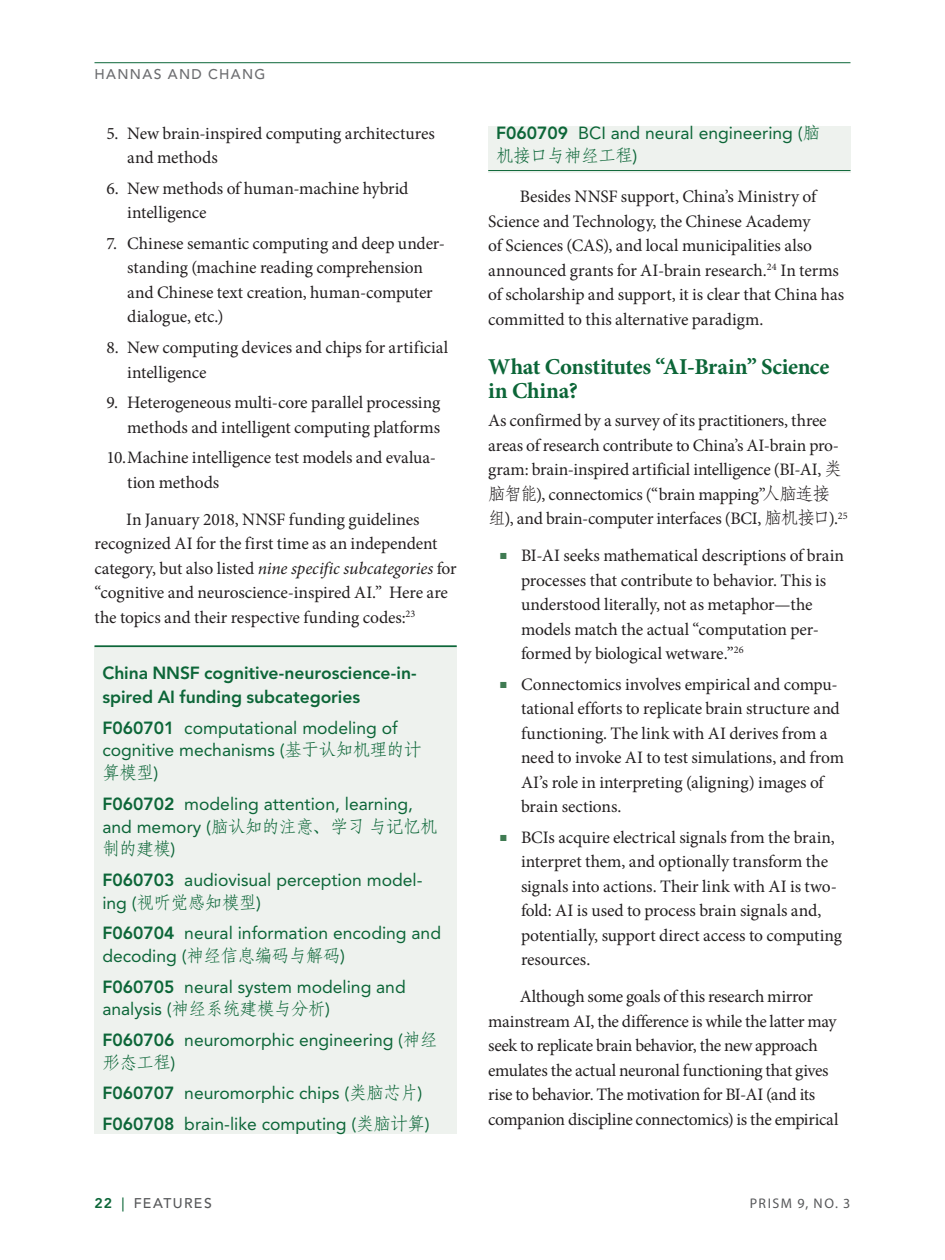
<style>
.page{position:relative;width:945px;height:1260px;background:#fff}
.page>*{position:absolute;margin:0;border:0;box-sizing:border-box;transform-origin:0 0}
.t1{font:700 22.75px/24.5px "Minion Pro";letter-spacing:-.01em;color:#0c6638}
.t2{font:17.5px/24.5px "Minion Pro";letter-spacing:-.01em;color:#231f20}
.t3{font:17.5px/22.8px "Avenir LT Std";color:#0c6638}
.t4{font:800 17.5px/24.5px "Avenir LT Std";letter-spacing:-.005em;color:#0c6638}
.t5{font:17.5px/22.8px "Adobe Fangsong Std";letter-spacing:-.025em;color:#0c6638}
.t6{font:500 14px "Avenir LT Std";letter-spacing:.1em;color:#6c6d70}
.t7{font:500 14px "Avenir LT Std";letter-spacing:.1em;color:#57585a}
.t8{font:14px "Myriad Pro";letter-spacing:.105em;color:#57585a}
.s1{font-style:italic}
.s2{font-weight:800}
.s3{font-family:"Adobe Fangsong Std"}
.s4{font-family:"Avenir LT Std"}
.s5{color:#3f7b52}
.s6{font-weight:800;color:#0c6638}
.s7{color:#0c6638}
</style>
<div class="page">
<hr style="left:94px;top:62px;width:756px;height:1px;background:#0c6638">
<div style="left:488px;top:126px;width:362px;height:47px;background:#eef2ee"></div>
<div style="left:94px;top:646px;width:363px;height:488px;background:#eef2ee"></div>
<hr style="left:94px;top:645px;width:363px;height:2px;background:#0c6638">
<hr style="left:488px;top:170px;width:362px;height:1px;background:#0c6638">
<p class="t6" style="left:94px;top:66px;width:172px">HANNAS AND CHANG</p>
<p class="t2" style="left:127px;top:121px;width:309px;text-indent:-21px">5. New brain-inspired computing architectures and methods</p>
<p class="t2" style="left:127px;top:176px;width:283px;text-indent:-21px">6. New methods of human-machine hybrid intelligence</p>
<p class="t2" style="left:127px;top:231px;width:319px;text-indent:-21px">7. Chinese semantic computing and deep under&shy;standing (machine reading comprehension and Chinese text creation, human-computer dialogue, etc.)</p>
<p class="t2" style="left:127px;top:335px;width:322px;text-indent:-21px">8. New computing devices and chips for artificial intelligence</p>
<p class="t2" style="left:106px;top:390px;width:335px;text-align:right">9. Heterogeneous multi-core parallel processing methods and intelligent computing platforms</p>
<p class="t2" style="left:127px;top:446px;width:310px;text-indent:-21px">10.Machine intelligence test models and evalua&shy;tion methods</p>
<p class="t2" style="left:95px;top:507px;width:364px;text-indent:32px">In January 2018, NNSF funding guidelines recognized AI for the first time as an independent category, but also listed <span class="s1">nine specific subcategories</span> for “cognitive and neuroscience-inspired AI.” Here are the topics and their respective funding codes:<sup>23</sup></p>
<p class="t4" style="left:102px;top:660px;width:316px">China NNSF cognitive-neuroscience-in&shy;spired AI funding subcategories</p>
<p class="t3" style="left:102px;top:716px;width:321px"><span class="s2">F060701</span> computational modeling of cognitive mechanisms (<span class="s3">基于认知机理的计</span></p>
<p class="t5" style="left:102px;top:762px;width:58px">算模型<span class="s4">)</span></p>
<p class="t3" style="left:102px;top:793px;width:312px"><span class="s2">F060702</span> modeling attention, learning,</p>
<p class="t5" style="left:102px;top:815px;width:337px"><span class="s4">and memory (</span>脑认知的注意、学习 与记忆机制的建模<span class="s4">)</span></p>
<p class="t3" style="left:102px;top:869px;width:322px"><span class="s2">F060703</span> audiovisual perception model-</p>
<p class="t5" style="left:102px;top:891px;width:160px"><span class="s4">ing (</span>视听觉感知模型<span class="s4">)</span></p>
<p class="t3" style="left:102px;top:922px;width:340px"><span class="s2">F060704</span> neural information encoding and decoding (<span class="s3">神经信息编码与解码</span>)</p>
<p class="t3" style="left:102px;top:975px;width:305px"><span class="s2">F060705</span> neural system modeling and analysis (<span class="s3">神经系统建模与分析</span>)</p>
<p class="t3" style="left:102px;top:1029px;width:337px"><span class="s2">F060706</span> neuromorphic engineering (<span class="s3">神经</span></p>
<p class="t5" style="left:102px;top:1051px;width:75px">形态工程<span class="s4">)</span></p>
<p class="t3" style="left:102px;top:1078px;width:329px;line-height:30.6px"><span class="s2">F060707</span> neuromorphic chips (<span class="s3">类脑芯片</span>)<br><span class="s2">F060708</span> brain-like computing (<span class="s3">类脑计算</span>)</p>
<p class="t3" style="left:496px;top:122px;width:326px"><span class="s2">F060709</span> BCI and neural engineering (<span class="s3">脑</span></p>
<p class="t5" style="left:496px;top:145px;width:143px">机接口与神经工程<span class="s4">)</span></p>
<p class="t2" style="left:488px;top:185px;width:357px;text-indent:32px">Besides NNSF support, China’s Ministry of Science and Technology, the Chinese Academy<br>of Sciences (CAS), and local municipalities also announced grants for AI-brain research.<sup>24</sup> In terms of scholarship and support, it is clear that China has committed to this alternative paradigm.</p>
<h1 class="t1" style="left:488px;top:354px;width:343px">What Constitutes “AI-Brain” Science in China?</h1>
<p class="t2" style="left:488px;top:409px;width:361px">As confirmed by a survey of its practitioners, three areas of research contribute to China’s AI-brain pro&shy;gram: brain-inspired artificial intelligence (BI-AI, <span class="s3">类脑智能</span>), connectomics (“brain mapping”<span class="s3">人脑连接组</span>), and brain-computer interfaces (BCI, <span class="s3">脑机接口</span>).<sup>25</sup></p>
<p class="t2" style="left:521px;top:543px;width:325px;text-indent:-21px"><span class="s5">■</span> BI-AI seeks mathematical descriptions of brain processes that contribute to behavior. This is understood literally, not as metaphor—the models match the actual “computation per&shy;formed by biological wetware.”<sup>26</sup></p>
<p class="t2" style="left:521px;top:672px;width:325px;text-indent:-21px"><span class="s5">■</span> Connectomics involves empirical and compu&shy;tational efforts to replicate brain structure and functioning. The link with AI derives from a need to invoke AI to test simulations, and from AI’s role in interpreting (aligning) images of brain sections.</p>
<p class="t2" style="left:521px;top:825px;width:323px;text-indent:-21px"><span class="s5">■</span> BCIs acquire electrical signals from the brain, interpret them, and optionally transform the signals into actions. Their link with AI is two&shy;fold: AI is used to process brain signals and, potentially, support direct access to computing resources.</p>
<p class="t2" style="left:488px;top:984px;width:352px;text-indent:32px">Although some goals of this research mirror mainstream AI, the difference is while the latter may seek to replicate brain behavior, the new approach emulates the actual neuronal functioning that gives rise to behavior. The motivation for BI-AI (and its companion discipline connectomics) is the empirical</p>
<p class="t7" style="left:94px;top:1195px;width:119px"><span class="s6">22</span> <span class="s7">|</span> FEATURES</p>
<p class="t8" style="left:750px;top:1195px;width:102px">PRISM 9, NO. 3</p>
</div>
